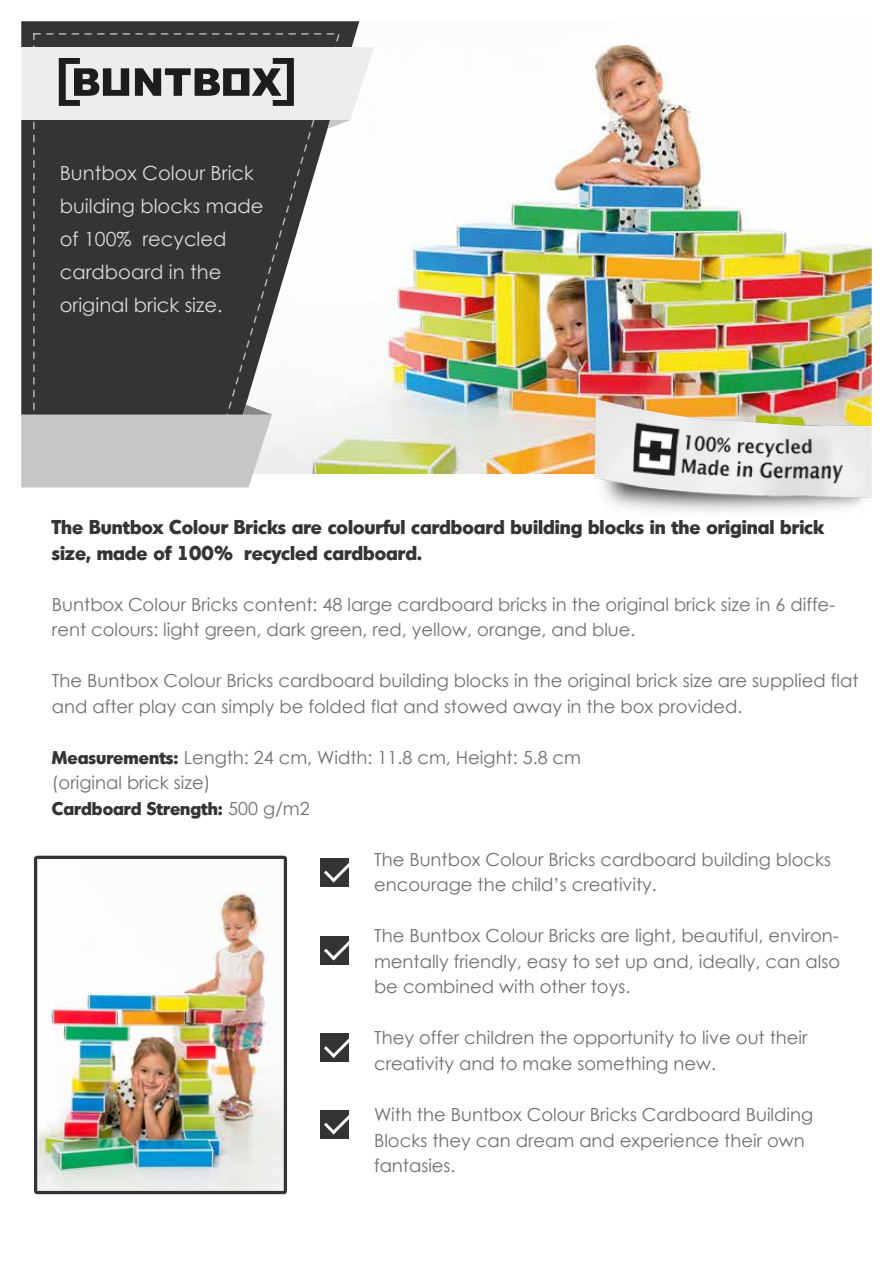
<style>
.page{position:relative;width:893px;height:1263px;background:#fff}
.page>*{position:absolute;margin:0;border:0;box-sizing:border-box;transform-origin:0 0}
.t1{font:700 19.5px/25.5px "Montreal";color:#343434}
.t2{font:19.5px/33px "Century Gothic";color:#dadada}
.t3{font:18px/25.5px "Century Gothic";color:#706f6f}
.t4{font:700 18px "Montreal";color:#343434}
.s1{font-family:"Montreal";font-weight:700;color:#343434}
.s2{font-family:"Century Gothic";font-weight:400;color:#706f6f}
</style>
<div class="page">
<img style="left:21px;top:21px;width:851px;height:1174px">
<p class="t2" style="left:60px;top:155px;width:205px">Buntbox Colour Brick building blocks made of 100% recycled cardboard in the original brick size.</p>
<p class="t1" style="left:52px;top:513px;width:774px">The Buntbox Colour Bricks are colourful cardboard building blocks in the original brick size, made of 100% recycled cardboard.</p>
<p class="t3" style="left:52px;top:591px;width:785px">Buntbox Colour Bricks content: 48 large cardboard bricks in the original brick size in 6 diffe&shy;rent colours: light green, dark green, red, yellow, orange, and blue.</p>
<p class="t3" style="left:52px;top:667px;width:808px">The Buntbox Colour Bricks cardboard building blocks in the original brick size are supplied flat and after play can simply be folded flat and stowed away in the box provided.</p>
<p class="t3" style="left:52px;top:744px;width:531px"><span class="s1">Measurements:</span> Length: 24 cm, Width: 11.8 cm, Height: 5.8 cm (original brick size)</p>
<p class="t4" style="left:52px;top:796px;width:259px">Cardboard Strength: <span class="s2">500 g/m2</span></p>
<p class="t3" style="left:374px;top:846px;width:459px">The Buntbox Colour Bricks cardboard building blocks encourage the child’s creativity.</p>
<p class="t3" style="left:374px;top:923px;width:468px;text-align:justify">The Buntbox Colour Bricks are light, beautiful, environ&shy;mentally friendly, easy to set up and, ideally, can also be combined with other toys.</p>
<p class="t3" style="left:374px;top:1025px;width:435px">They offer children the opportunity to live out their creativity and to make something new.</p>
<p class="t3" style="left:374px;top:1101px;width:441px">With the Buntbox Colour Bricks Cardboard Building<br>Blocks they can dream and experience their own fantasies.</p>
</div>
